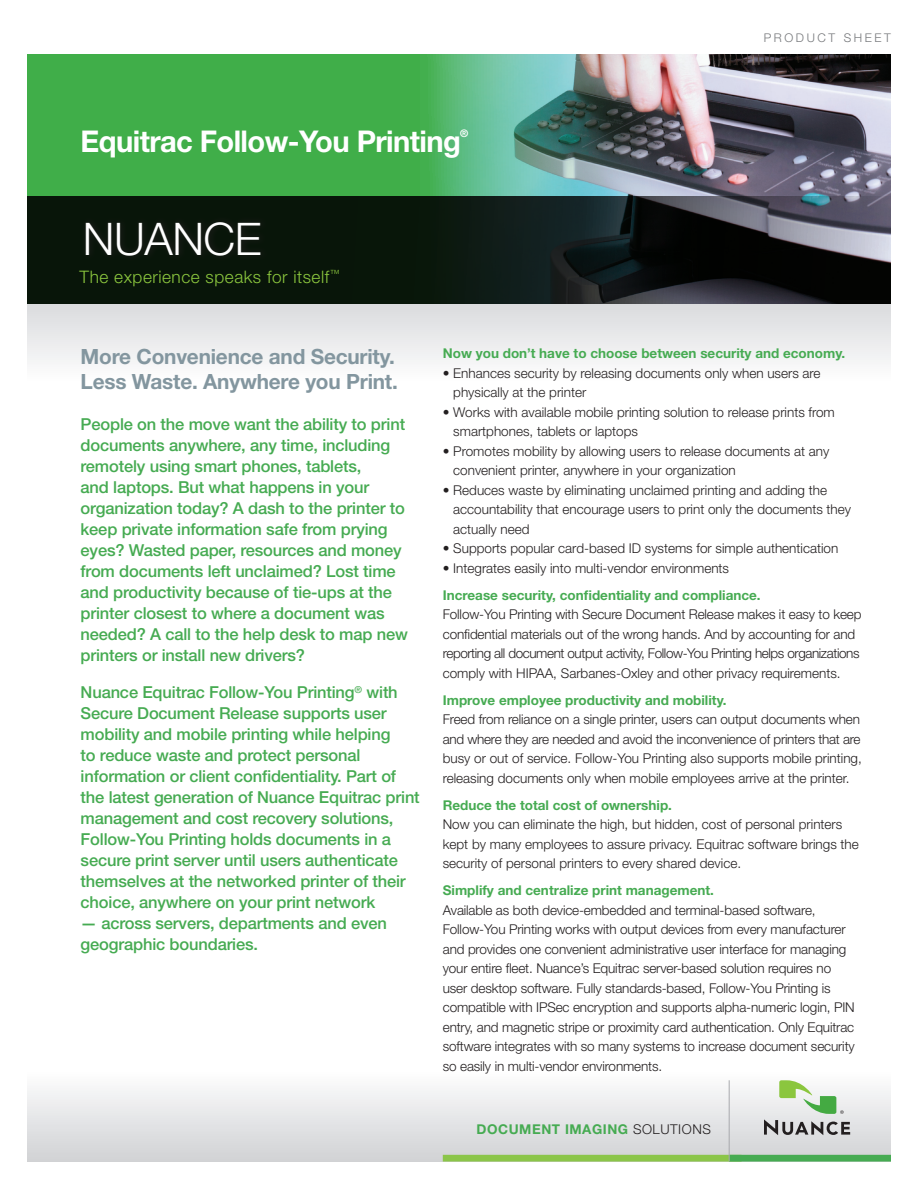
<style>
.page{position:relative;width:918px;height:1188px;background:#fff}
.page>*{position:absolute;margin:0;border:0;box-sizing:border-box;transform-origin:0 0}
.t1{font:300 45px "Helvetica Neue LT";letter-spacing:-.01em;color:#fff}
.t2{font:700 30px "Helvetica Neue LT";letter-spacing:-.02em;color:#fff}
.t3{font:700 21px/25.2px "Helvetica Neue LT";letter-spacing:-.01em;color:#83969f}
.t4{font:300 17.25px "Helvetica Neue LT";letter-spacing:.03em;color:#8bc63e}
.Intro_text{font:500 16.5px/21px "Helvetica Neue LT";letter-spacing:-.01em;color:#46ab52}
.Body_copy__9_14{font:300 13.5px/19.5px "Helvetica Neue LT";letter-spacing:-.01em;color:#231f20}
.Heads{font:700 13.5px "Helvetica Neue LT";color:#46ab52}
.Heads-2{font:700 13.5px "Helvetica Neue LT";letter-spacing:.04em;color:#46ab52}
.t5{font:300 12px "Helvetica Neue LT";letter-spacing:.215em;color:#76787b}
.t6{font:700 10.5px "Helvetica Neue LT";color:#fff}
.s1{font-weight:300;color:#231f20}
</style>
<div class="page">
<svg style="left:27px;top:304px;width:864px;height:58px"></svg>
<div style="left:27px;top:54px;width:864px;height:250px;background:#40ae49"></div>
<img style="left:430px;top:54px;width:461px;height:142px">
<svg style="left:27px;top:196px;width:864px;height:108px;background:#17201c"></svg>
<div style="left:27px;top:1070px;width:864px;height:91px;background:linear-gradient(to bottom,#fff,#d0d2d3)"></div>
<div style="left:443px;top:1155px;width:299px;height:7px;background:#8bc549"></div>
<div style="left:729px;top:1155px;width:162px;height:7px;background:#46ab52"></div>
<hr style="left:729px;top:1080px;width:1px;height:81px;background:#a8a9ad">
<svg style="left:764px;top:1080px;width:86px;height:55px"></svg>
<div style="left:81px;top:215px;width:188px;height:47px;background:#0c160d"></div>
<p class="t2" style="left:81px;top:122px;width:382px">Equitrac Follow-You Printing</p>
<p class="t6" style="left:460px;top:126px;width:10px">®</p>
<p class="t1" style="left:83px;top:211px;width:180px">NUANCE</p>
<p class="t4" style="left:80px;top:266px;width:262px">The experience speaks for itself<sup>™</sup></p>
<p class="t5" style="left:764px;top:30px;width:129px">PRODUCT SHEET</p>
<p class="t3" style="left:81px;top:344px;width:319px">More Convenience and Security.<br>Less Waste. Anywhere you Print.</p>
<p class="Intro_text" style="left:81px;top:414px;width:329px">People on the move want the ability to print documents anywhere, any time, including remotely using smart phones, tablets,<br>and laptops. But what happens in your organization today? A dash to the printer to keep private information safe from prying eyes? Wasted paper, resources and money from documents left unclaimed? Lost time and productivity because of tie-ups at the printer closest to where a document was needed? A call to the help desk to map new printers or install new drivers?</p>
<p class="Intro_text" style="left:81px;top:682px;width:341px">Nuance Equitrac Follow-You Printing<sup>®</sup> with Secure Document Release supports user mobility and mobile printing while helping<br>to reduce waste and protect personal information or client confidentiality. Part of the latest generation of Nuance Equitrac print management and cost recovery solutions, Follow-You Printing holds documents in a secure print server until users authenticate themselves at the networked printer of their choice, anywhere on your print network</p>
<p class="Intro_text" style="left:81px;top:913px;width:308px">— across servers, departments and even geographic boundaries.</p>
<p class="Heads" style="left:443px;top:345px;width:404px">Now you don’t have to choose between security and economy.</p>
<p class="Body_copy__9_14" style="left:453px;top:363px;width:369px;text-indent:-11px">• Enhances security by releasing documents only when users are physically at the printer</p>
<p class="Body_copy__9_14" style="left:453px;top:402px;width:383px;text-indent:-11px">• Works with available mobile printing solution to release prints from smartphones, tablets or laptops</p>
<p class="Body_copy__9_14" style="left:453px;top:441px;width:378px;text-indent:-11px">• Promotes mobility by allowing users to release documents at any convenient printer, anywhere in your organization</p>
<p class="Body_copy__9_14" style="left:453px;top:480px;width:399px;text-indent:-11px">• Reduces waste by eliminating unclaimed printing and adding the accountability that encourage users to print only the documents they actually need</p>
<p class="Body_copy__9_14" style="left:443px;top:538px;width:397px">• Supports popular card-based ID systems for simple authentication</p>
<p class="Body_copy__9_14" style="left:443px;top:558px;width:288px">• Integrates easily into multi-vendor environments</p>
<p class="Heads" style="left:443px;top:587px;width:319px">Increase security, confidentiality and compliance.</p>
<p class="Body_copy__9_14" style="left:443px;top:604px;width:420px">Follow-You Printing with Secure Document Release makes it easy to keep confidential materials out of the wrong hands. And by accounting for and reporting all document output activity, Follow-You Printing helps organizations comply with HIPAA, Sarbanes-Oxley and other privacy requirements.</p>
<p class="Heads" style="left:443px;top:692px;width:285px">Improve employee productivity and mobility.</p>
<p class="Body_copy__9_14" style="left:443px;top:709px;width:421px">Freed from reliance on a single printer, users can output documents when and where they are needed and avoid the inconvenience of printers that are busy or out of service. Follow-You Printing also supports mobile printing, releasing documents only when mobile employees arrive at the printer.</p>
<p class="Heads" style="left:443px;top:797px;width:231px">Reduce the total cost of ownership.</p>
<p class="Body_copy__9_14" style="left:443px;top:814px;width:418px">Now you can eliminate the high, but hidden, cost of personal printers kept by many employees to assure privacy. Equitrac software brings the security of personal printers to every shared device.</p>
<p class="Heads" style="left:443px;top:882px;width:273px">Simplify and centralize print management.</p>
<p class="Body_copy__9_14" style="left:443px;top:900px;width:414px">Available as both device-embedded and terminal-based software, Follow-You Printing works with output devices from every manufacturer and provides one convenient administrative user interface for managing your entire fleet. Nuance’s Equitrac server-based solution requires no user desktop software. Fully standards-based, Follow-You Printing is compatible with IPSec encryption and supports alpha-numeric login, PIN entry, and magnetic stripe or proximity card authentication. Only Equitrac software integrates with so many systems to increase document security so easily in multi-vendor environments.</p>
<p class="Heads-2" style="left:477px;top:1120px;width:236px">DOCUMENT IMAGING <span class="s1">SOLUTIONS</span></p>
</div>
